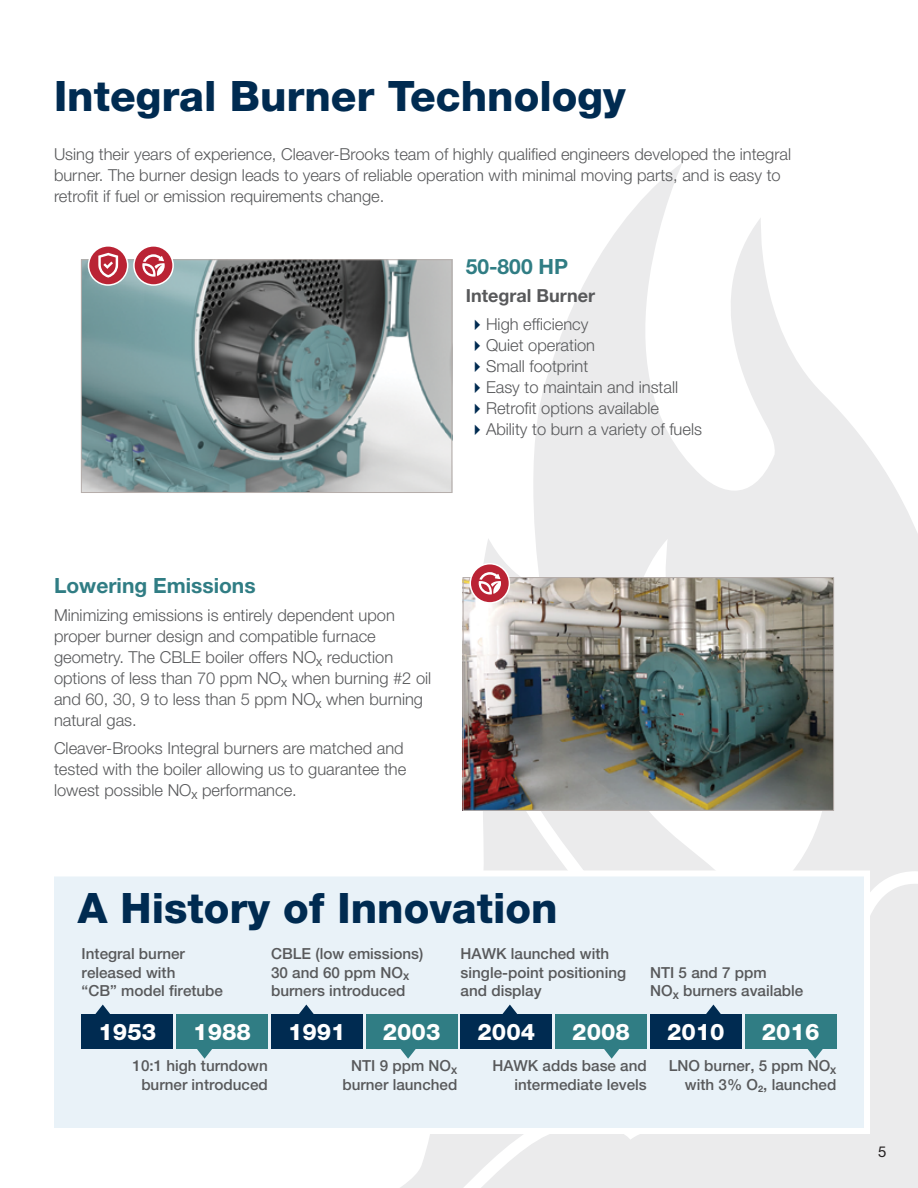
<style>
.page{position:relative;width:918px;height:1188px;background:#fff}
.page>*{position:absolute;margin:0;border:0;box-sizing:border-box;transform-origin:0 0}
.CB_-_Section_Header{font:800 42px "Helvetica Neue LT Std";color:#002b51}
.t1{font:800 22.8px "Helvetica Neue LT Std";color:#fff}
.CB_-_Paragraph_Headl{font:700 21px "Helvetica Neue LT Std";color:#307d84}
.CB_-_Paragraph_Sub-H{font:700 18px "Helvetica Neue LT Std";color:#58595b}
.CB_-_Base_Paragraph{font:300 16.5px/21px "Helvetica Neue LT Std";color:#58595b}
.t2{font:500 15.3px/18.3px "Helvetica Neue LT Std";color:#58595b}
.t3{font:15px "Helvetica Neue LT Std";color:#231f20}
</style>
<div class="page">
<svg style="left:400px;top:1134px;width:68px;height:54px;fill:#ebebec"></svg>
<svg style="left:452px;top:163px;width:466px;height:721px"></svg>
<div style="left:468px;top:884px;width:450px;height:304px;background:#ebebec"></div>
<img style="left:83px;top:261px;width:367px;height:230px">
<div style="left:81px;top:259px;width:371px;height:234px;border:1px solid #b6aeab"></div>
<svg style="left:88px;top:245px;width:40px;height:41px"></svg>
<div style="left:89px;top:247px;width:38px;height:37px;background:#ba2334;border-radius:50%"></div>
<svg style="left:98px;top:253px;width:20px;height:25px"></svg>
<svg style="left:133px;top:245px;width:41px;height:41px"></svg>
<div style="left:135px;top:247px;width:37px;height:37px;background:#ba2334;border-radius:50%"></div>
<svg style="left:142px;top:254px;width:23px;height:23px"></svg>
<img style="left:465px;top:579px;width:367px;height:230px">
<div style="left:463px;top:577px;width:371px;height:234px;border:1px solid #b6aeab"></div>
<svg style="left:470px;top:563px;width:40px;height:41px"></svg>
<div style="left:471px;top:564px;width:38px;height:38px;background:#ba2334;border-radius:50%"></div>
<svg style="left:479px;top:572px;width:22px;height:22px"></svg>
<div style="left:48px;top:870px;width:822px;height:264px;background:#e9f2f8;border:6px solid #fff"></div>
<div style="left:82px;top:1014px;width:91px;height:35px;background:#002b51"></div>
<div style="left:176px;top:1014px;width:92px;height:35px;background:#307d84"></div>
<div style="left:271px;top:1014px;width:92px;height:35px;background:#002b51"></div>
<div style="left:366px;top:1014px;width:91px;height:35px;background:#307d84"></div>
<div style="left:461px;top:1014px;width:91px;height:35px;background:#002b51"></div>
<div style="left:555px;top:1014px;width:92px;height:35px;background:#307d84"></div>
<div style="left:650px;top:1014px;width:92px;height:35px;background:#002b51"></div>
<div style="left:745px;top:1014px;width:91px;height:35px;background:#307d84"></div>
<svg style="left:95px;top:1005px;width:15px;height:9px"></svg>
<svg style="left:299px;top:1005px;width:15px;height:9px"></svg>
<svg style="left:706px;top:1005px;width:15px;height:9px"></svg>
<svg style="left:502px;top:1005px;width:15px;height:9px"></svg>
<svg style="left:400px;top:1049px;width:16px;height:10px"></svg>
<svg style="left:197px;top:1049px;width:15px;height:10px"></svg>
<svg style="left:604px;top:1049px;width:15px;height:10px"></svg>
<svg style="left:807px;top:1049px;width:16px;height:10px"></svg>
<svg style="left:475px;top:319px;width:5px;height:11px"></svg>
<svg style="left:475px;top:340px;width:5px;height:11px"></svg>
<svg style="left:475px;top:361px;width:5px;height:11px"></svg>
<svg style="left:475px;top:382px;width:5px;height:11px"></svg>
<svg style="left:475px;top:403px;width:5px;height:11px"></svg>
<svg style="left:475px;top:424px;width:5px;height:11px"></svg>
<p class="CB_-_Section_Header" style="left:54px;top:71px;width:573px">Integral Burner Technology</p>
<p class="CB_-_Base_Paragraph" style="left:54px;top:143px;width:739px">Using their years of experience, Cleaver-Brooks team of highly qualified engineers developed the integral burner. The burner design leads to years of reliable operation with minimal moving parts, and is easy to retrofit if fuel or emission requirements change.</p>
<p class="CB_-_Paragraph_Headl" style="left:466px;top:254px;width:104px">50-800 HP</p>
<p class="CB_-_Paragraph_Sub-H" style="left:466px;top:285px;width:131px">Integral Burner</p>
<p class="CB_-_Base_Paragraph" style="left:486px;top:313px;width:104px">High efficiency</p>
<p class="CB_-_Base_Paragraph" style="left:486px;top:334px;width:111px">Quiet operation</p>
<p class="CB_-_Base_Paragraph" style="left:486px;top:355px;width:104px">Small footprint</p>
<p class="CB_-_Base_Paragraph" style="left:486px;top:376px;width:194px">Easy to maintain and install</p>
<p class="CB_-_Base_Paragraph" style="left:486px;top:397px;width:174px">Retrofit options available</p>
<p class="CB_-_Base_Paragraph" style="left:486px;top:418px;width:218px">Ability to burn a variety of fuels</p>
<p class="CB_-_Paragraph_Headl" style="left:54px;top:573px;width:203px">Lowering Emissions</p>
<p class="CB_-_Base_Paragraph" style="left:54px;top:604px;width:379px">Minimizing emissions is entirely dependent upon proper burner design and compatible furnace geometry. The CBLE boiler offers NO<sub>X</sub> reduction options of less than 70 ppm NO<sub>X</sub> when burning #2 oil and 60, 30, 9 to less than 5 ppm NO<sub>X</sub> when burning natural gas.</p>
<p class="CB_-_Base_Paragraph" style="left:54px;top:737px;width:354px">Cleaver-Brooks Integral burners are matched and tested with the boiler allowing us to guarantee the lowest possible NO<sub>X</sub> performance.</p>
<p class="CB_-_Section_Header" style="left:78px;top:883px;width:481px">A History of Innovation</p>
<p class="t2" style="left:82px;top:945px;width:143px">Integral burner released with<br>“CB” model firetube</p>
<p class="t2" style="left:271px;top:945px;width:154px">CBLE (low emissions)<br>30 and 60 ppm NO<sub>X </sub>burners introduced</p>
<p class="t2" style="left:461px;top:945px;width:167px">HAWK launched with single-point positioning and display</p>
<p class="t2" style="left:650px;top:963px;width:155px">NTI 5 and 7 ppm<br>NO<sub>X</sub> burners available</p>
<p class="t1" style="left:99px;top:1018px;width:59px">1953</p>
<p class="t1" style="left:193px;top:1018px;width:59px">1988</p>
<p class="t1" style="left:288px;top:1018px;width:59px">1991</p>
<p class="t1" style="left:383px;top:1018px;width:59px">2003</p>
<p class="t1" style="left:478px;top:1018px;width:59px">2004</p>
<p class="t1" style="left:572px;top:1018px;width:59px">2008</p>
<p class="t1" style="left:667px;top:1018px;width:59px">2010</p>
<p class="t1" style="left:762px;top:1018px;width:59px">2016</p>
<p class="t2" style="left:133px;top:1057px;width:137px;text-align:center">10:1 high turndown burner introduced</p>
<p class="t2" style="left:342px;top:1057px;width:116px;text-align:center">NTI 9 ppm NO<sub>X </sub>burner launched</p>
<p class="t2" style="left:492px;top:1057px;width:156px;text-align:right">HAWK adds base and intermediate levels</p>
<p class="t2" style="left:669px;top:1057px;width:169px;text-align:right">LNO burner, 5 ppm NO<sub>X </sub>with 3% O<sub>2</sub>, launched</p>
<p class="t3" style="left:878px;top:1142px;width:10px">5</p>
</div>
